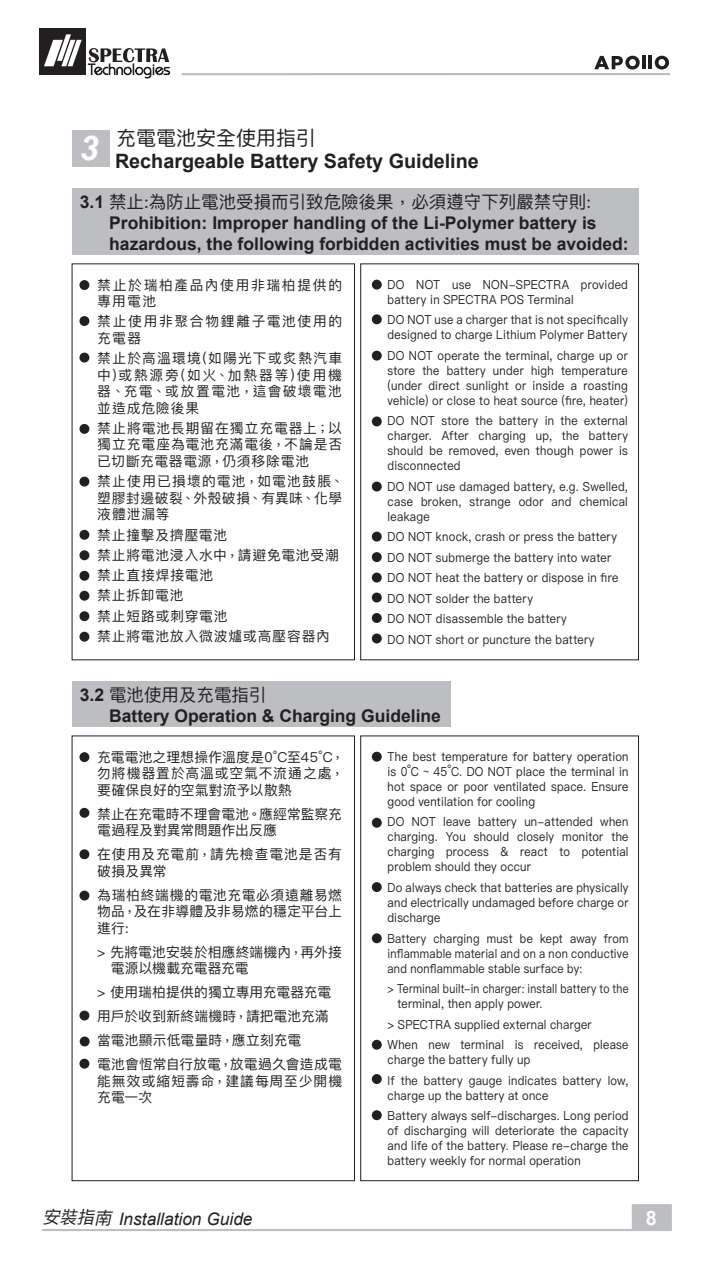
<style>
.page{position:relative;width:709px;height:1276px;background:#fff}
.page>*{position:absolute;margin:0;border:0;box-sizing:border-box;transform-origin:0 0}
.t1{font:20px "Ping Fang TC";color:#231f20}
.t2{font:700 19.75px "Arial";color:#231f20}
.t3{font:700 19.75px "Arial";color:#fff}
.t4{font:700 17.5px/21px "Arial";color:#231f20}
.t5{font:17.5px "Ping Fang TC";color:#231f20}
.t6{font:italic 17.25px "Arial";color:#231f20}
.t7{font:13.75px/16.5px "Ping Fang TC";letter-spacing:.055em;color:#231f20;text-align:justify}
.t8{font:13.75px/24px "Ping Fang TC";letter-spacing:.01em;color:#231f20}
.t9{font:13.75px/16.5px "Ping Fang TC";letter-spacing:.115em;color:#231f20}
.t10{font:12.5px/15px "Ping Fang TC";letter-spacing:.025em;color:#231f20;text-align:justify;scale:.9 1}
.t11{font:12.5px/15px "Ping Fang TC";letter-spacing:.025em;color:#231f20;text-align:justify;scale:.88 1}
.t12{font:12.5px/15px "Ping Fang TC";letter-spacing:.025em;color:#231f20;scale:.84 1}
.s1{font-family:"Arial";font-weight:700;font-style:italic;font-size:34px;color:#fff}
.s2{font-family:"Arial";font-weight:700}
.s3{font-size:13.75px}
.s4{font-family:"Ping Fang TC"}
</style>
<div class="page">
<svg style="left:39px;top:28px;width:1px;height:47px"></svg>
<div style="left:40px;top:28px;width:46px;height:47px;background:#231f20"></div>
<svg style="left:88px;top:48px;width:82px;height:31px"></svg>
<svg style="left:44px;top:34px;width:38px;height:32px"></svg>
<hr style="left:182px;top:73px;width:488px;height:2px;background:#bcbdc0">
<hr style="left:42px;top:1229px;width:630px;height:2px;background:#bdbec1">
<div style="left:631px;top:1204px;width:41px;height:26px;background:#bdbec1;border:2px solid #bdbec1"></div>
<div style="left:72px;top:189px;width:566px;height:66px;background:#bdbec1"></div>
<div style="left:72px;top:130px;width:37px;height:37px;background:#bdbec1"></div>
<div style="left:72px;top:681px;width:378px;height:46px;background:#bdbec1"></div>
<div style="left:79px;top:280px;width:10px;height:10px;background:#231f20;border-radius:50%"></div>
<div style="left:79px;top:316px;width:10px;height:10px;background:#231f20;border-radius:50%"></div>
<div style="left:79px;top:353px;width:10px;height:9px;background:#231f20;border-radius:50%"></div>
<div style="left:79px;top:424px;width:10px;height:10px;background:#231f20;border-radius:50%"></div>
<div style="left:79px;top:476px;width:10px;height:10px;background:#231f20;border-radius:50%"></div>
<div style="left:79px;top:530px;width:10px;height:10px;background:#231f20;border-radius:50%"></div>
<div style="left:79px;top:550px;width:10px;height:10px;background:#231f20;border-radius:50%"></div>
<div style="left:79px;top:571px;width:10px;height:10px;background:#231f20;border-radius:50%"></div>
<div style="left:79px;top:591px;width:10px;height:10px;background:#231f20;border-radius:50%"></div>
<div style="left:79px;top:611px;width:10px;height:10px;background:#231f20;border-radius:50%"></div>
<div style="left:79px;top:632px;width:10px;height:9px;background:#231f20;border-radius:50%"></div>
<div style="left:372px;top:280px;width:10px;height:9px;background:#231f20;border-radius:50%"></div>
<div style="left:372px;top:314px;width:10px;height:10px;background:#231f20;border-radius:50%"></div>
<div style="left:372px;top:351px;width:10px;height:9px;background:#231f20;border-radius:50%"></div>
<div style="left:372px;top:416px;width:10px;height:10px;background:#231f20;border-radius:50%"></div>
<div style="left:372px;top:481px;width:10px;height:10px;background:#231f20;border-radius:50%"></div>
<div style="left:372px;top:531px;width:10px;height:10px;background:#231f20;border-radius:50%"></div>
<div style="left:372px;top:552px;width:10px;height:10px;background:#231f20;border-radius:50%"></div>
<div style="left:372px;top:572px;width:10px;height:10px;background:#231f20;border-radius:50%"></div>
<div style="left:372px;top:592px;width:10px;height:10px;background:#231f20;border-radius:50%"></div>
<div style="left:372px;top:613px;width:10px;height:10px;background:#231f20;border-radius:50%"></div>
<div style="left:372px;top:633px;width:10px;height:10px;background:#231f20;border-radius:50%"></div>
<div style="left:360px;top:263px;width:279px;height:397px;border:1px solid #231f20"></div>
<div style="left:79px;top:752px;width:10px;height:10px;background:#231f20;border-radius:50%"></div>
<div style="left:79px;top:808px;width:10px;height:10px;background:#231f20;border-radius:50%"></div>
<div style="left:79px;top:849px;width:10px;height:10px;background:#231f20;border-radius:50%"></div>
<div style="left:79px;top:890px;width:10px;height:10px;background:#231f20;border-radius:50%"></div>
<div style="left:80px;top:1036px;width:10px;height:10px;background:#231f20;border-radius:50%"></div>
<div style="left:79px;top:1010px;width:10px;height:10px;background:#231f20;border-radius:50%"></div>
<div style="left:79px;top:1058px;width:10px;height:10px;background:#231f20;border-radius:50%"></div>
<div style="left:372px;top:751px;width:10px;height:10px;background:#231f20;border-radius:50%"></div>
<div style="left:372px;top:818px;width:10px;height:9px;background:#231f20;border-radius:50%"></div>
<div style="left:372px;top:882px;width:10px;height:10px;background:#231f20;border-radius:50%"></div>
<div style="left:372px;top:933px;width:10px;height:10px;background:#231f20;border-radius:50%"></div>
<div style="left:372px;top:1039px;width:10px;height:10px;background:#231f20;border-radius:50%"></div>
<div style="left:372px;top:1074px;width:10px;height:10px;background:#231f20;border-radius:50%"></div>
<div style="left:372px;top:1110px;width:10px;height:10px;background:#231f20;border-radius:50%"></div>
<div style="left:72px;top:735px;width:283px;height:446px;border:1px solid #231f20"></div>
<div style="left:360px;top:735px;width:279px;height:446px;border:1px solid #231f20"></div>
<svg style="left:594px;top:56px;width:45px;height:13px"></svg>
<hr style="left:642px;top:55px;width:4px;height:14px;background:#211e1e">
<hr style="left:648px;top:55px;width:4px;height:14px;background:#211e1e">
<svg style="left:654px;top:56px;width:15px;height:13px"></svg>
<h1 class="t1" style="left:80px;top:126px;width:238px"><span class="s1">3</span> 充電電池安全使用指引</h1>
<h2 class="t2" style="left:115px;top:148px;width:365px">Rechargeable Battery Safety Guideline</h2>
<h3 class="t5" style="left:80px;top:191px;width:512px"><span class="s2">3.1</span> 禁止:為防止電池受損而引致危險後果，必須遵守下列嚴禁守則:</h3>
<h3 class="t4" style="left:109px;top:213px;width:521px">Prohibition: Improper handling of the Li-Polymer battery is hazardous, the following forbidden activities must be avoided:</h3>
<p class="t9" style="left:97px;top:276px;width:246px">禁止於瑞柏產品內使用非瑞柏提供的專用電池</p>
<p class="t9" style="left:97px;top:313px;width:246px">禁止使用非聚合物鋰離子電池使用的充電器</p>
<p class="t7" style="left:97px;top:350px;width:246px">禁止於高溫環境(如陽光下或炙熱汽車中)或熱源旁(如火、加熱器等)使用機器、充電、或放置電池，這會破壞電池並造成危險後果</p>
<p class="t7" style="left:97px;top:420px;width:246px">禁止將電池長期留在獨立充電器上；以獨立充電座為電池充滿電後，不論是否已切斷充電器電源，仍須移除電池</p>
<p class="t7" style="left:97px;top:473px;width:248px;text-align:left">禁止使用已損壞的電池，如電池鼓脹、塑膠封邊破裂、外殼破損、有異味、化學液體泄漏等</p>
<p class="t7" style="left:97px;top:524px;width:243px;line-height:20.2px;text-align:left">禁止撞擊及擠壓電池<br>禁止將電池浸入水中，請避免電池受潮禁止直接焊接電池<br>禁止拆卸電池<br>禁止短路或刺穿電池<br>禁止將電池放入微波爐或高壓容器內</p>
<p class="t10" style="left:387px;top:277px;width:268px">DO NOT use NON-SPECTRA provided battery in SPECTRA POS Terminal</p>
<p class="t10" style="left:387px;top:312px;width:268px">DO NOT use a charger that is not specifically designed to charge Lithium Polymer Battery</p>
<p class="t10" style="left:387px;top:348px;width:268px">DO NOT operate the terminal, charge up or store the battery under high temperature (under direct sunlight or inside a roasting vehicle) or close to heat source (fire, heater)</p>
<p class="t10" style="left:387px;top:413px;width:268px">DO NOT store the battery in the external charger. After charging up, the battery should be removed, even though power is disconnected</p>
<p class="t10" style="left:387px;top:479px;width:268px">DO NOT use damaged battery, e.g. Swelled, case broken, strange odor and chemical leakage</p>
<p class="t10" style="left:387px;top:526px;width:258px;line-height:20.5px;text-align:left">DO NOT knock, crash or press the battery DO NOT submerge the battery into water DO NOT heat the battery or dispose in fire DO NOT solder the battery<br>DO NOT disassemble the battery<br>DO NOT short or puncture the battery</p>
<h3 class="t5" style="left:80px;top:684px;width:188px"><span class="s2">3.2</span> 電池使用及充電指引</h3>
<h3 class="t4" style="left:109px;top:706px;width:333px">Battery Operation &amp; Charging Guideline</h3>
<p class="t7" style="left:97px;top:748px;width:249px">充電電池之理想操作溫度是0°C至45°C，勿將機器置於高溫或空氣不流通之處，要確保良好的空氣對流予以散熱</p>
<p class="t8" style="left:97px;top:805px;width:246px;line-height:16.5px">禁止在充電時不理會電池。應經常監察充電過程及對異常問題作出反應</p>
<p class="t7" style="left:97px;top:846px;width:246px">在使用及充電前，請先檢查電池是否有破損及異常</p>
<p class="t7" style="left:97px;top:886px;width:246px">為瑞柏終端機的電池充電必須遠離易燃物品，及在非導體及非易燃的穩定平台上進行:</p>
<p class="t8" style="left:111px;top:943px;width:232px;line-height:16.5px;text-indent:-14px">&gt; 先將電池安裝於相應終端機內，再外接電源以機載充電器充電</p>
<p class="t8" style="left:97px;top:980px;width:246px">&gt; 使用瑞柏提供的獨立專用充電器充電用戶於收到新終端機時，請把電池充滿當電池顯示低電量時，應立刻充電<br>電池會恆常自行放電，放電過久會造成電</p>
<p class="t7" style="left:97px;top:1072px;width:246px">能無效或縮短壽命，建議每周至少開機充電一次</p>
<p class="t10" style="left:387px;top:749px;width:269px">The best temperature for battery operation is 0<span class="s3">°</span>C ~ 45<span class="s3">°</span>C. DO NOT place the terminal in hot space or poor ventilated space. Ensure good ventilation for cooling</p>
<p class="t10" style="left:387px;top:814px;width:269px">DO NOT leave battery un-attended when charging. You should closely monitor the charging process &amp; react to potential problem should they occur</p>
<p class="t10" style="left:387px;top:880px;width:269px">Do always check that batteries are physically and electrically undamaged before charge or discharge</p>
<p class="t11" style="left:387px;top:930px;width:275px">Battery charging must be kept away from inflammable material and on a non conductive and nonflammable stable surface by:</p>
<p class="t12" style="left:397px;top:981px;width:277px;text-indent:-10px">&gt; Terminal built-in charger: install battery to the terminal, then apply power.</p>
<p class="t10" style="left:387px;top:1013px;width:269px;line-height:20.5px">&gt; SPECTRA supplied external charger<br>When new terminal is received, please</p>
<p class="t10" style="left:387px;top:1049px;width:269px;line-height:20.5px">charge the battery fully up<br>If the battery gauge indicates battery low,</p>
<p class="t10" style="left:387px;top:1084px;width:269px;line-height:20.5px">charge up the battery at once<br>Battery always self-discharges. Long period</p>
<p class="t10" style="left:387px;top:1123px;width:269px">of discharging will deteriorate the capacity and life of the battery. Please re-charge the battery weekly for normal operation</p>
<h3 class="t6" style="left:42px;top:1208px;width:212px"><span class="s4">安裝指南</span> Installation Guide</h3>
<h2 class="t3" style="left:646px;top:1204px;width:12px">8</h2>
</div>
